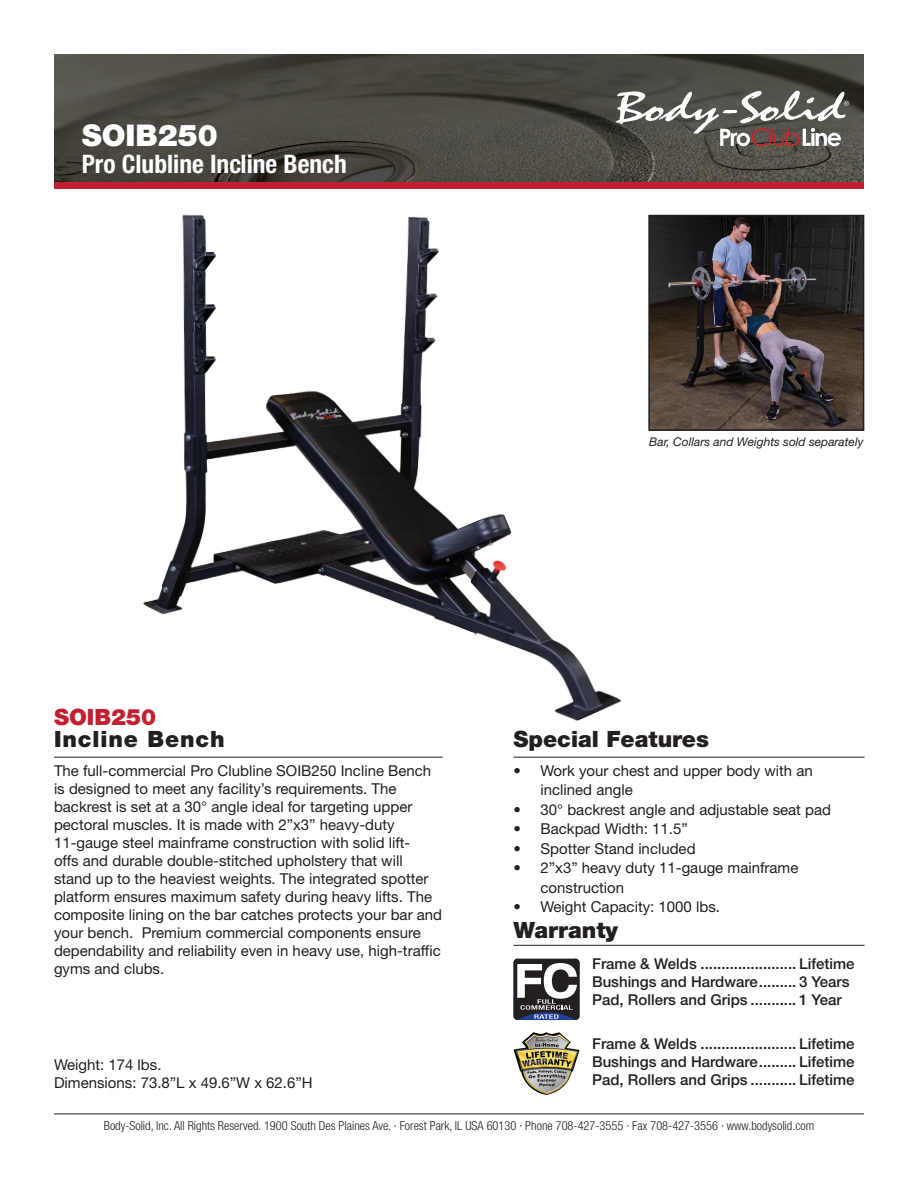
<style>
.page{position:relative;width:918px;height:1188px;background:#fff}
.page>*{position:absolute;margin:0;border:0;box-sizing:border-box;transform-origin:0 0}
.Item_Number{font:900 30px "Helvetica Neue LT Std";color:#fff}
.Item_Name{font:700 condensed 25.5px "Helvetica Neue LT Std";color:#fff}
.Bold{font:900 22.5px "Helvetica Neue LT Std";color:#231f20}
.Bold-2{font:900 22.5px "Helvetica Neue LT Std";letter-spacing:.04em;color:#231f20}
.Bold_-_black_type{font:900 22.5px "Helvetica Neue LT Std";color:#231f20}
.Bold_Red{font:900 22.5px "Helvetica Neue LT Std";color:#c21f31}
.t1{font:15px/18px "Helvetica Neue LT Std";color:#231f20}
.BSWarranty{font:500 15px "Helvetica Neue LT Std";color:#231f20}
.t2{font:300 condensed 12.3px "Helvetica Neue LT Std";color:#231f20}
.t3{font:italic 12px "Helvetica Neue LT Std";color:#231f20}
</style>
<div class="page">
<img style="left:54px;top:54px;width:810px;height:128px">
<div style="left:54px;top:182px;width:810px;height:7px;background:#c21f31"></div>
<hr style="left:54px;top:1114px;width:810px;height:1px;background:#231f20">
<svg style="left:616px;top:91px;width:233px;height:55px"></svg>
<img style="left:143px;top:214px;width:478px;height:507px">
<hr style="left:514px;top:945px;width:351px;height:1px;background:#231f20">
<svg style="left:514px;top:959px;width:66px;height:61px"></svg>
<img style="left:514px;top:1032px;width:66px;height:63px">
<hr style="left:54px;top:757px;width:389px;height:1px;background:#231f20">
<hr style="left:514px;top:757px;width:351px;height:1px;background:#231f20">
<img style="left:651px;top:218px;width:210px;height:210px">
<div style="left:648px;top:215px;width:216px;height:216px;border:2px solid #231f20"></div>
<p class="Item_Number" style="left:82px;top:117px;width:138px">SOIB250</p>
<p class="Item_Name" style="left:82px;top:149px;width:267px">Pro Clubline Incline Bench</p>
<p class="t3" style="left:649px;top:435px;width:216px">Bar, Collars and Weights sold separately</p>
<p class="Bold_Red" style="left:54px;top:703px;width:104px">SOIB250</p>
<p class="Bold-2" style="left:54px;top:726px;width:172px">Incline Bench</p>
<p class="t1" style="left:54px;top:761px;width:390px">The full-commercial Pro Clubline SOIB250 Incline Bench is designed to meet any facility’s requirements. The backrest is set at a 30° angle ideal for targeting upper pectoral muscles. It is made with 2”x3” heavy-duty 11-gauge steel mainframe construction with solid lift-<br>offs and durable double-stitched upholstery that will stand up to the heaviest weights. The integrated spotter platform ensures maximum safety during heavy lifts. The composite lining on the bar catches protects your bar and your bench. Premium commercial components ensure dependability and reliability even in heavy use, high-traffic gyms and clubs.</p>
<p class="t1" style="left:54px;top:1056px;width:109px">Weight: 174 lbs.</p>
<p class="t1" style="left:54px;top:1074px;width:260px">Dimensions: 73.8”L x 49.6”W x 62.6”H</p>
<p class="Bold" style="left:514px;top:726px;width:197px">Special Features</p>
<p class="t1" style="left:541px;top:760px;width:274px;line-height:19.5px;text-indent:-27px">• Work your chest and upper body with an inclined angle</p>
<p class="t1" style="left:514px;top:800px;width:319px">• 30° backrest angle and adjustable seat pad</p>
<p class="t1" style="left:514px;top:820px;width:176px">• Backpad Width: 11.5”</p>
<p class="t1" style="left:514px;top:839px;width:184px">• Spotter Stand included</p>
<p class="t1" style="left:541px;top:858px;width:259px;line-height:19.5px;text-indent:-27px">• 2”x3” heavy duty 11-gauge mainframe construction</p>
<p class="t1" style="left:514px;top:898px;width:208px">• Weight Capacity: 1000 lbs.</p>
<p class="Bold_-_black_type" style="left:514px;top:917px;width:106px">Warranty</p>
<p class="BSWarranty" style="left:592px;top:955px;width:264px">Frame &amp; Welds ....................... Lifetime</p>
<p class="BSWarranty" style="left:592px;top:973px;width:259px">Bushings and Hardware......... 3 Years</p>
<p class="BSWarranty" style="left:592px;top:991px;width:251px">Pad, Rollers and Grips ........... 1 Year</p>
<p class="BSWarranty" style="left:592px;top:1035px;width:264px">Frame &amp; Welds ....................... Lifetime</p>
<p class="BSWarranty" style="left:592px;top:1053px;width:264px">Bushings and Hardware......... Lifetime</p>
<p class="BSWarranty" style="left:592px;top:1071px;width:264px">Pad, Rollers and Grips ........... Lifetime</p>
<p class="t2" style="left:104px;top:1118px;width:712px">Body-Solid, Inc. All Rights Reserved. 1900 South Des Plaines Ave. · Forest Park, IL USA 60130 · Phone 708-427-3555 · Fax 708-427-3556 · www.bodysolid.com</p>
</div>
